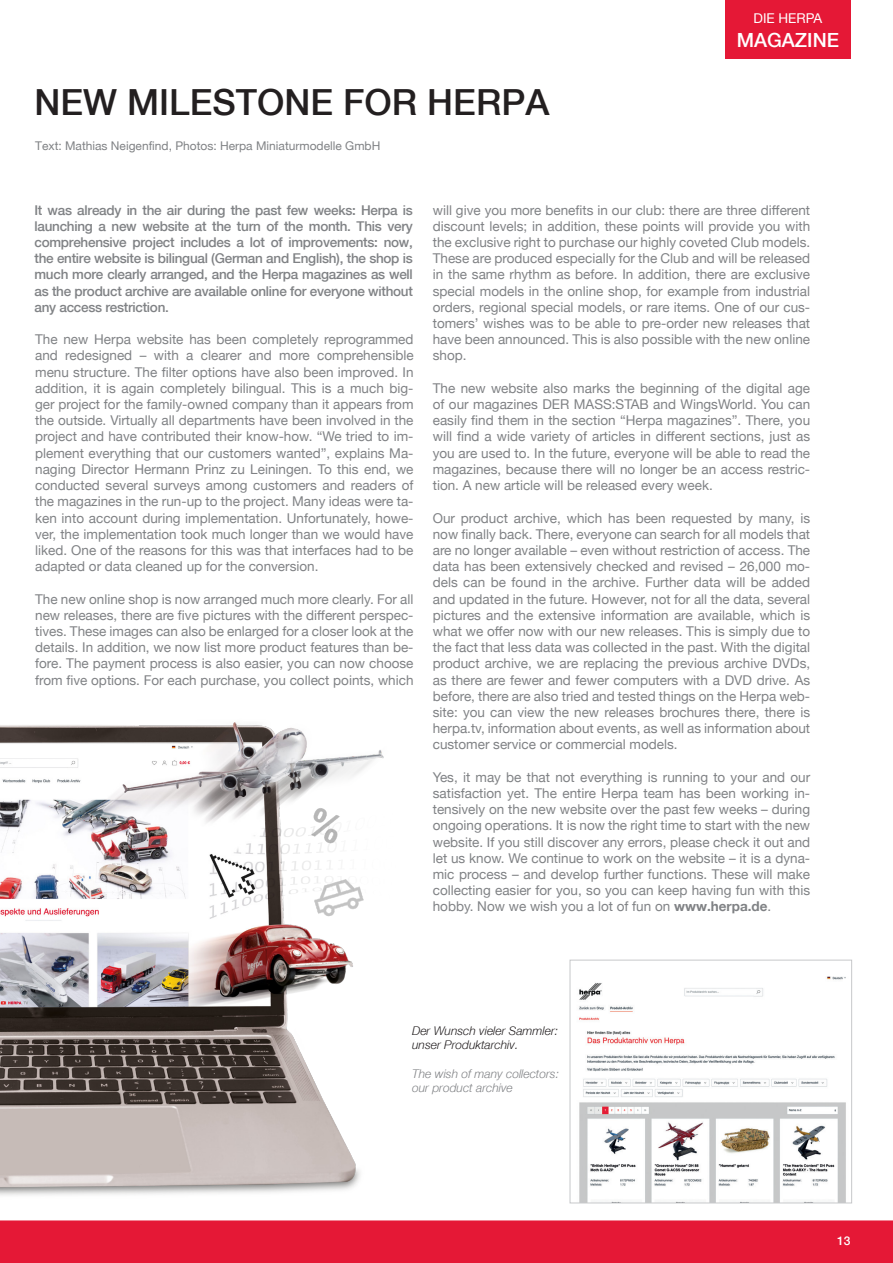
<style>
.page{position:relative;width:893px;height:1263px;background:#fff}
.page>*{position:absolute;margin:0;border:0;box-sizing:border-box;transform-origin:0 0}
.Headline_1{font:500 36px "Helvetica Neue";color:#231f20}
.t1{font:500 19.5px "Helvetica Neue";color:#fff}
.Fliesstext{font:13.5px/16.2px "Helvetica Neue";color:#808285;text-align:justify}
.Copy{font:500 13.5px/16.2px "Helvetica Neue";letter-spacing:-.02em;color:#808285;text-align:justify}
.t2{font:13.5px "Helvetica Neue";color:#fff}
.Redaktionsangaben{font:12px "Helvetica Neue";color:#808285}
.Bildunterschrift{font:italic 300 12px/14.4px "Helvetica Neue";color:#231f20}
.Bildunterschrift-2{font:italic 300 12px/14.4px "Helvetica Neue";color:#808285}
.t3{font:500 12px "Helvetica Neue";color:#fff}
.s1{font-weight:700}
</style>
<div class="page">
<img style="left:0;top:722px;width:384px;height:474px">
<img style="left:579px;top:977px;width:267px;height:224px">
<div style="left:570px;top:960px;width:282px;height:243px;border:1px solid #c7c8ca"></div>
<div style="left:0;top:1220px;width:893px;height:43px;background:#e51836"></div>
<div style="left:725px;top:0;width:125px;height:58px;background:#e51836"></div>
<p class="Headline_1" style="left:34px;top:80px;width:516px">NEW MILESTONE FOR HERPA</p>
<p class="Redaktionsangaben" style="left:35px;top:138px;width:347px">Text: Mathias Neigenfind, Photos: Herpa Miniaturmodelle GmbH</p>
<p class="t2" style="left:753px;top:9px;width:70px">DIE HERPA</p>
<h2 class="t1" style="left:737px;top:28px;width:104px">MAGAZINE</h2>
<p class="Copy" style="left:34px;top:202px;width:380px">It was already in the air during the past few weeks: Herpa is launching a new website at the turn of the month. This very comprehensive project includes a lot of improvements: now, the entire website is bilingual (German and English), the shop is much more clearly arranged, and the Herpa magazines as well as the product archive are available online for everyone without any access restriction.</p>
<p class="Fliesstext" style="left:433px;top:203px;width:379px">will give you more benefits in our club: there are three different discount levels; in addition, these points will provide you with the exclusive right to purchase our highly coveted Club models.<br>These are produced especially for the Club and will be released in the same rhythm as before. In addition, there are exclusive special models in the online shop, for example from industrial orders, regional special models, or rare items. One of our cus&shy;tomers’ wishes was to be able to pre-order new releases that have been announced. This is also possible with the new online shop.</p>
<p class="Fliesstext" style="left:433px;top:381px;width:379px">The new website also marks the beginning of the digital age of our magazines DER MASS:STAB and WingsWorld. You can easily find them in the section “Herpa magazines”. There, you will find a wide variety of articles in different sections, just as you are used to. In the future, everyone will be able to read the magazines, because there will no longer be an access restric&shy;tion. A new article will be released every week.</p>
<p class="Fliesstext" style="left:433px;top:510px;width:379px">Our product archive, which has been requested by many, is now finally back. There, everyone can search for all models that are no longer available – even without restriction of access. The data has been extensively checked and revised – 26,000 mo&shy;dels can be found in the archive. Further data will be added and updated in the future. However, not for all the data, several pictures and the extensive information are available, which is what we offer now with our new releases. This is simply due to the fact that less data was collected in the past. With the digital product archive, we are replacing the previous archive DVDs, as there are fewer and fewer computers with a DVD drive. As before, there are also tried and tested things on the Herpa web&shy;site: you can view the new releases brochures there, there is herpa.tv, information about events, as well as information about customer service or commercial models.</p>
<p class="Fliesstext" style="left:433px;top:770px;width:379px">Yes, it may be that not everything is running to your and our satisfaction yet. The entire Herpa team has been working in&shy;tensively on the new website over the past few weeks – during ongoing operations. It is now the right time to start with the new website. If you still discover any errors, please check it out and let us know. We continue to work on the website – it is a dyna&shy;mic process – and develop further functions. These will make collecting easier for you, so you can keep having fun with this hobby. Now we wish you a lot of fun on <span class="s1">www.herpa.de</span>.</p>
<p class="Fliesstext" style="left:35px;top:332px;width:380px">The new Herpa website has been completely reprogrammed and redesigned – with a clearer and more comprehensible menu structure. The filter options have also been improved. In addition, it is again completely bilingual. This is a much big&shy;ger project for the family-owned company than it appears from the outside. Virtually all departments have been involved in the project and have contributed their know-how. “We tried to im&shy;plement everything that our customers wanted”, explains Ma&shy;naging Director Hermann Prinz zu Leiningen. To this end, we conducted several surveys among customers and readers of the magazines in the run-up to the project. Many ideas were ta&shy;ken into account during implementation. Unfortunately, howe&shy;ver, the implementation took much longer than we would have liked. One of the reasons for this was that interfaces had to be adapted or data cleaned up for the conversion.</p>
<p class="Fliesstext" style="left:35px;top:591px;width:380px">The new online shop is now arranged much more clearly. For all new releases, there are five pictures with the different perspec&shy;tives. These images can also be enlarged for a closer look at the details. In addition, we now list more product features than be&shy;fore. The payment process is also easier, you can now choose from five options. For each purchase, you collect points, which</p>
<p class="Bildunterschrift" style="left:412px;top:1023px;width:148px">Der Wunsch vieler Sammler: unser Produktarchiv.</p>
<p class="Bildunterschrift-2" style="left:412px;top:1066px;width:148px">The wish of many collectors: our product archive</p>
<p class="t3" style="left:837px;top:1233px;width:15px">13</p>
</div>
